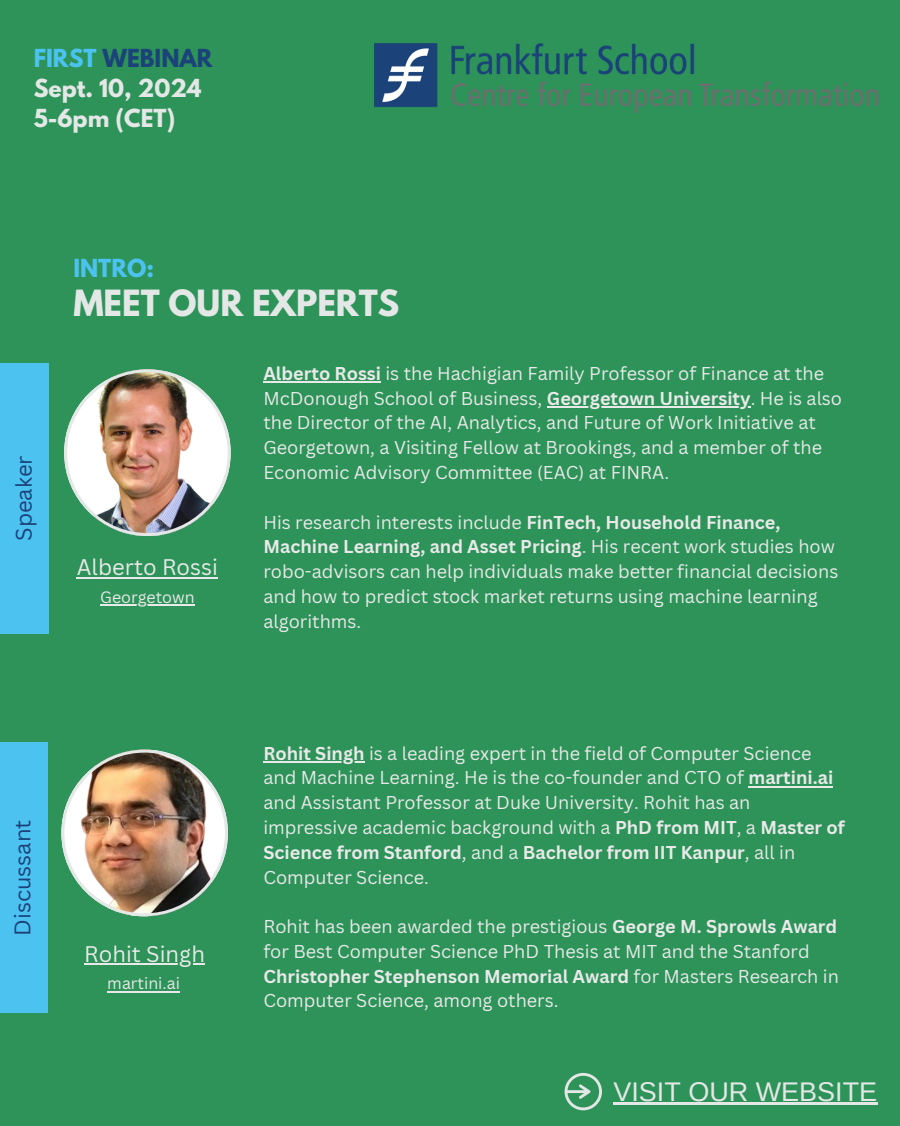
<style>
.page{position:relative;width:900px;height:1126px;background:#fff}
.page>*{position:absolute;margin:0;border:0;box-sizing:border-box;transform-origin:0 0}
.t1{font:700 32px "League Spartan";color:#e3e7e5}
.t2{font:27px "Arimo";color:#e3e7e5}
.t3{font:700 22px/30px "League Spartan";color:#e3e7e5}
.t4{font:22px "Canva Sans";color:#e9e9e9}
.t5{font:22px "Canva Sans";color:#1b4379}
.t6{font:700 22px "League Spartan";color:#4cc2f1}
.t7{font:18.1px/24.8px "Canva Sans";color:#e9e9e9}
.t8{font:700 18.1px/24.8px "Canva Sans";color:#e9e9e9}
.t9{font:16px "Canva Sans";color:#e9e9e9}
.s1{color:#4cc2f1}
.s2{color:#1b4379}
.s3{font-weight:700}
.s4{font-weight:400}
</style>
<div class="page">
<div style="left:0;top:0;width:900px;height:1125px;background:#2d9359"></div>
<img style="left:375px;top:43px;width:504px;height:70px">
<img style="left:61px;top:749px;width:167px;height:166px">
<img style="left:64px;top:369px;width:167px;height:167px">
<div style="left:0;top:363px;width:49px;height:270px;background:#4cc2f1"></div>
<div style="left:0;top:742px;width:48px;height:270px;background:#4cc2f1"></div>
<hr style="left:263px;top:381px;width:118px;height:2px;background:#e9e9e9">
<hr style="left:547px;top:406px;width:204px;height:1px;background:#e9e9e9">
<hr style="left:77px;top:576px;width:141px;height:2px;background:#e9e9e9">
<hr style="left:100px;top:604px;width:95px;height:2px;background:#e9e9e9">
<hr style="left:84px;top:962px;width:121px;height:2px;background:#e9e9e9">
<hr style="left:107px;top:990px;width:73px;height:2px;background:#e9e9e9">
<hr style="left:263px;top:760px;width:102px;height:2px;background:#e9e9e9">
<hr style="left:749px;top:785px;width:84px;height:2px;background:#e9e9e9">
<svg style="left:565px;top:1072px;width:37px;height:37px"></svg>
<hr style="left:613px;top:1101px;width:265px;height:2px;background:#e3e7e5">
<h4 class="t3" style="left:34px;top:46px;width:180px"><span class="s1">FIRST</span> <span class="s2">WEBINAR<br></span>Sept. 10, 2024<br>5-6pm (CET)</h4>
<h1 class="t5" style="left:8px;top:540px;width:87px;rotate:-90deg">Speaker</h1>
<p class="t6" style="left:73px;top:257px;width:82px">INTRO:</p>
<p class="t1" style="left:73px;top:287px;width:328px">MEET OUR EXPERTS</p>
<p class="t4" style="left:77px;top:551px;width:143px">Alberto Rossi</p>
<h4 class="t9" style="left:100px;top:586px;width:96px">Georgetown</h4>
<h5 class="t7" style="left:263px;top:360px;width:580px"><span class="s3">Alberto Rossi</span> is the Hachigian Family Professor of Finance at the<br>McDonough School of Business, <span class="s3">Georgetown University</span>. He is also</h5>
<h5 class="t7" style="left:263px;top:410px;width:560px">the Director of the AI, Analytics, and Future of Work Initiative at<br>Georgetown, a Visiting Fellow at Brookings, and a member of the<br>Economic Advisory Committee (EAC) at FINRA.</h5>
<h5 class="t8" style="left:263px;top:509px;width:573px"><span class="s4">His research interests include</span> FinTech, Household Finance,<br>Machine Learning, and Asset Pricing<span class="s4">. His recent work studies how</span></h5>
<h4 class="t7" style="left:263px;top:558px;width:576px">robo-advisors can help individuals make better financial decisions and how to predict stock market returns using machine learning algorithms.</h4>
<p class="t5" style="left:7px;top:935px;width:118px;rotate:-90deg">Discussant</p>
<p class="t4" style="left:84px;top:937px;width:122px">Rohit Singh</p>
<h5 class="t9" style="left:107px;top:971px;width:74px">martini.ai</h5>
<h5 class="t7" style="left:263px;top:740px;width:583px"><span class="s3">Rohit Singh</span> is a leading expert in the field of Computer Science and Machine Learning. He is the co-founder and CTO of <span class="s3">martini.ai </span>and Assistant Professor at Duke University. Rohit has an impressive academic background with a <span class="s3">PhD from MIT</span>, a <span class="s3">Master of Science from Stanford</span>, and a <span class="s3">Bachelor from IIT Kanpur</span>, all in Computer Science.</h5>
<p class="t7" style="left:263px;top:913px;width:577px">Rohit has been awarded the prestigious <span class="s3">George M. Sprowls Award </span>for Best Computer Science PhD Thesis at MIT and the Stanford <span class="s3">Christopher Stephenson Memorial Award</span> for Masters Research in Computer Science, among others.</p>
<h2 class="t2" style="left:613px;top:1075px;width:265px">VISIT OUR WEBSITE</h2>
</div>
